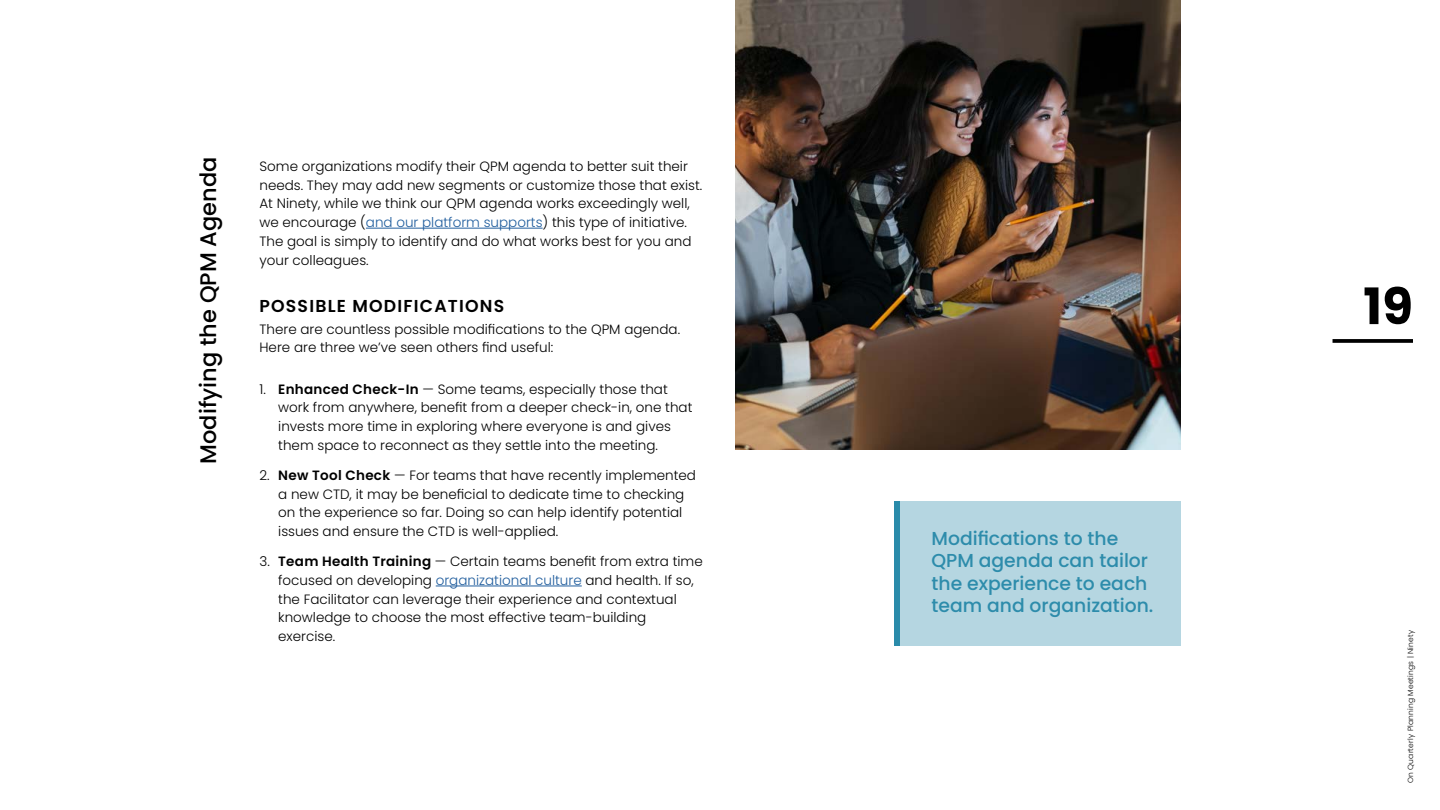
<style>
.page{position:relative;width:1440px;height:810px;background:#fff}
.page>*{position:absolute;margin:0;border:0;box-sizing:border-box;transform-origin:0 0}
.t1{font:700 50.25px "Poppins";color:#000}
.t2{font:500 22.5px "Poppins";color:#000}
.t3{font:500 18.75px/22.5px "Poppins";color:#2d8cab}
.t4{font:600 17.25px "Poppins";letter-spacing:.07em;color:#000}
.t5{font:300 13.5px/18.8px "Poppins";color:#000}
.t6{font:300 7.5px "Poppins";letter-spacing:.025em;color:#000}
.s1{color:#215e9e}
.s2{font-weight:600}
</style>
<div class="page">
<svg style="left:1333px;top:339px;width:80px;height:4px"></svg>
<hr style="left:366px;top:228px;width:177px;height:1px;background:#215e9e">
<hr style="left:436px;top:586px;width:146px;height:1px;background:#215e9e">
<img style="left:735px;top:0;width:446px;height:450px">
<div style="left:894px;top:501px;width:287px;height:144px;background:#b5d6e1"></div>
<div style="left:894px;top:501px;width:6px;height:144px;background:#2a8baa"></div>
<h2 class="t2" style="left:195px;top:464px;width:309px;rotate:-90deg">Modifying the QPM Agenda</h2>
<p class="t5" style="left:260px;top:157px;width:444px">Some organizations modify their QPM agenda to better suit their needs. They may add new segments or customize those that exist.<br>At Ninety, while we think our QPM agenda works exceedingly well, we encourage (<span class="s1">and our platform supports</span>) this type of initiative.<br>The goal is simply to identify and do what works best for you and your colleagues.</p>
<p class="t4" style="left:260px;top:296px;width:246px">POSSIBLE MODIFICATIONS</p>
<p class="t5" style="left:260px;top:320px;width:422px">There are countless possible modifications to the QPM agenda.<br>Here are three we’ve seen others find useful:</p>
<p class="t5" style="left:278px;top:380px;width:416px;text-indent:-19px">1. <span class="s2">Enhanced Check-In</span> — Some teams, especially those that work from anywhere, benefit from a deeper check-in, one that invests more time in exploring where everyone is and gives them space to reconnect as they settle into the meeting.</p>
<p class="t5" style="left:278px;top:466px;width:419px;text-indent:-19px">2. <span class="s2">New Tool Check</span> — For teams that have recently implemented a new CTD, it may be beneficial to dedicate time to checking on the experience so far. Doing so can help identify potential issues and ensure the CTD is well-applied.</p>
<p class="t5" style="left:278px;top:552px;width:426px;text-indent:-19px">3. <span class="s2">Team Health Training</span> — Certain teams benefit from extra time focused on developing <span class="s1">organizational culture</span> and health. If so, the Facilitator can leverage their experience and contextual knowledge to choose the most effective team-building exercise.</p>
<h3 class="t3" style="left:932px;top:527px;width:223px">Modifications to the<br>QPM agenda can tailor the experience to each team and organization.</h3>
<h1 class="t1" style="left:1363px;top:277px;width:51px">19</h1>
<p class="t6" style="left:1406px;top:783px;width:155px;rotate:-90deg">On Quarterly Planning Meetings | Ninety</p>
</div>
